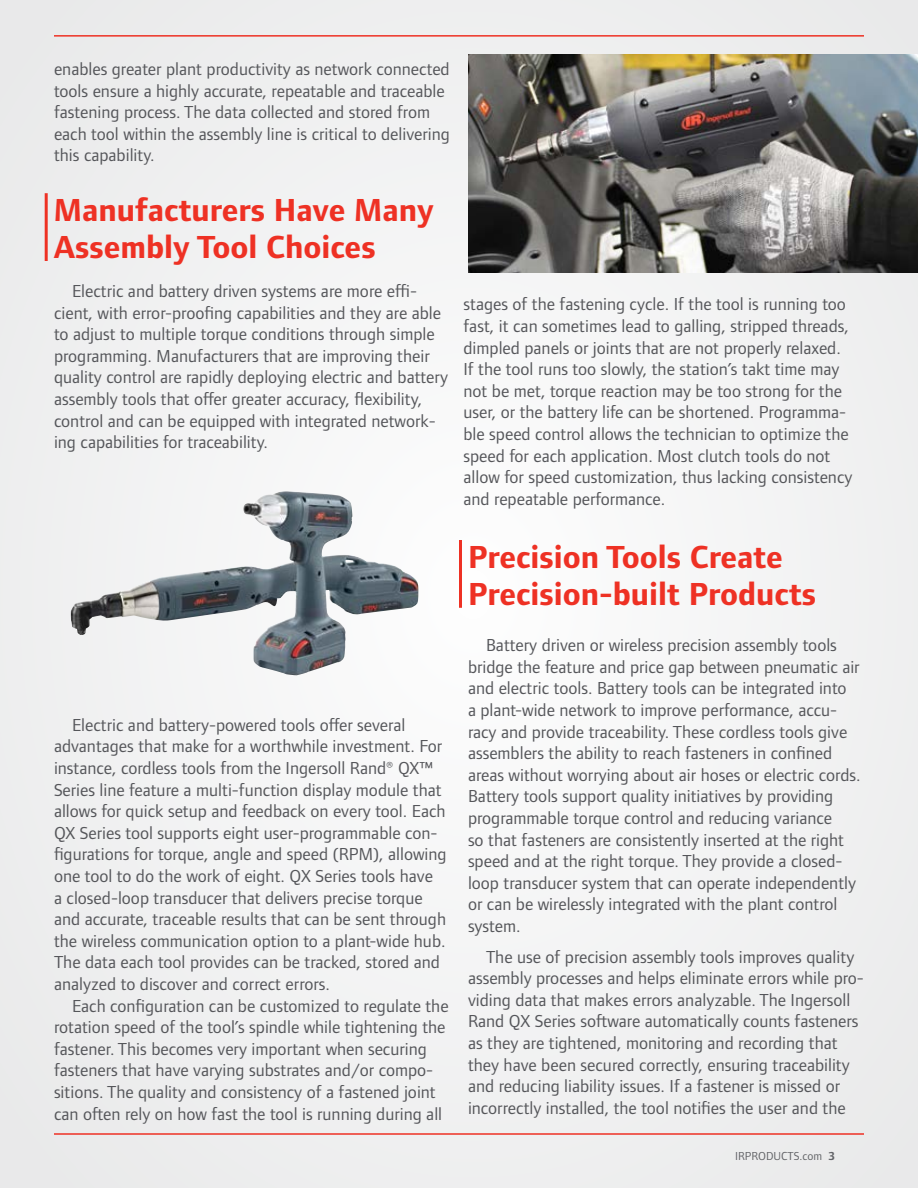
<style>
.page{position:relative;width:918px;height:1188px;background:#f1f1f2}
.page>*{position:absolute;margin:0;border:0;box-sizing:border-box;transform-origin:0 0}
.t1{font:700 33px/37.5px "Foundry Form Sans";color:#ee3124}
.t2{font:18px/21.6px "Foundry Form Sans";color:#55565a}
.t3{font:12px "Foundry Form Sans";color:#55565a}
.s1{font-weight:700}
</style>
<div class="page">
<hr style="left:54px;top:35px;width:810px;height:2px;background:#ee3124">
<hr style="left:54px;top:1133px;width:810px;height:2px;background:#ee3124">
<img style="left:71px;top:494px;width:280px;height:181px">
<img style="left:468px;top:54px;width:450px;height:219px">
<hr style="left:459px;top:540px;width:3px;height:68px;background:#ee3124">
<hr style="left:45px;top:193px;width:3px;height:68px;background:#ee3124">
<p class="t2" style="left:54px;top:58px;width:397px">enables greater plant productivity as network connected tools ensure a highly accurate, repeatable and traceable fastening process. The data collected and stored from each tool within the assembly line is critical to delivering this capability.</p>
<h1 class="t1" style="left:54px;top:191px;width:382px">Manufacturers Have Many<br>Assembly Tool Choices</h1>
<p class="t2" style="left:54px;top:280px;width:395px;text-indent:18px">Electric and battery driven systems are more effi&shy;cient, with error-proofing capabilities and they are able to adjust to multiple torque conditions through simple programming. Manufacturers that are improving their quality control are rapidly deploying electric and battery assembly tools that offer greater accuracy, flexibility, control and can be equipped with integrated network&shy;ing capabilities for traceability.</p>
<p class="t2" style="left:54px;top:714px;width:394px;text-indent:18px">Electric and battery-powered tools offer several advantages that make for a worthwhile investment. For instance, cordless tools from the Ingersoll Rand® QX™ Series line feature a multi-function display module that allows for quick setup and feedback on every tool. Each QX Series tool supports eight user-programmable con&shy;figurations for torque, angle and speed (RPM), allowing one tool to do the work of eight. QX Series tools have<br>a closed-loop transducer that delivers precise torque and accurate, traceable results that can be sent through the wireless communication option to a plant-wide hub.<br>The data each tool provides can be tracked, stored and analyzed to discover and correct errors.</p>
<p class="t2" style="left:54px;top:995px;width:396px;text-indent:18px">Each configuration can be customized to regulate the rotation speed of the tool’s spindle while tightening the fastener. This becomes very important when securing fasteners that have varying substrates and/or compo&shy;sitions. The quality and consistency of a fastened joint can often rely on how fast the tool is running during all</p>
<p class="t2" style="left:464px;top:294px;width:390px">stages of the fastening cycle. If the tool is running too fast, it can sometimes lead to galling, stripped threads, dimpled panels or joints that are not properly relaxed.<br>If the tool runs too slowly, the station’s takt time may not be met, torque reaction may be too strong for the user, or the battery life can be shortened. Programma&shy;ble speed control allows the technician to optimize the speed for each application. Most clutch tools do not allow for speed customization, thus lacking consistency and repeatable performance.</p>
<h1 class="t1" style="left:468px;top:538px;width:350px">Precision Tools Create<br>Precision-built Products</h1>
<p class="t2" style="left:468px;top:634px;width:394px;text-indent:18px">Battery driven or wireless precision assembly tools bridge the feature and price gap between pneumatic air and electric tools. Battery tools can be integrated into<br>a plant-wide network to improve performance, accu&shy;racy and provide traceability. These cordless tools give assemblers the ability to reach fasteners in confined areas without worrying about air hoses or electric cords.<br>Battery tools support quality initiatives by providing programmable torque control and reducing variance<br>so that fasteners are consistently inserted at the right speed and at the right torque. They provide a closed&shy;loop transducer system that can operate independently or can be wirelessly integrated with the plant control system.</p>
<p class="t2" style="left:468px;top:946px;width:397px;text-indent:18px">The use of precision assembly tools improves quality assembly processes and helps eliminate errors while pro&shy;viding data that makes errors analyzable. The Ingersoll Rand QX Series software automatically counts fasteners as they are tightened, monitoring and recording that they have been secured correctly, ensuring traceability and reducing liability issues. If a fastener is missed or incorrectly installed, the tool notifies the user and the</p>
<p class="t3" style="left:735px;top:1149px;width:102px">IRPRODUCTS.com <span class="s1">3</span></p>
</div>
